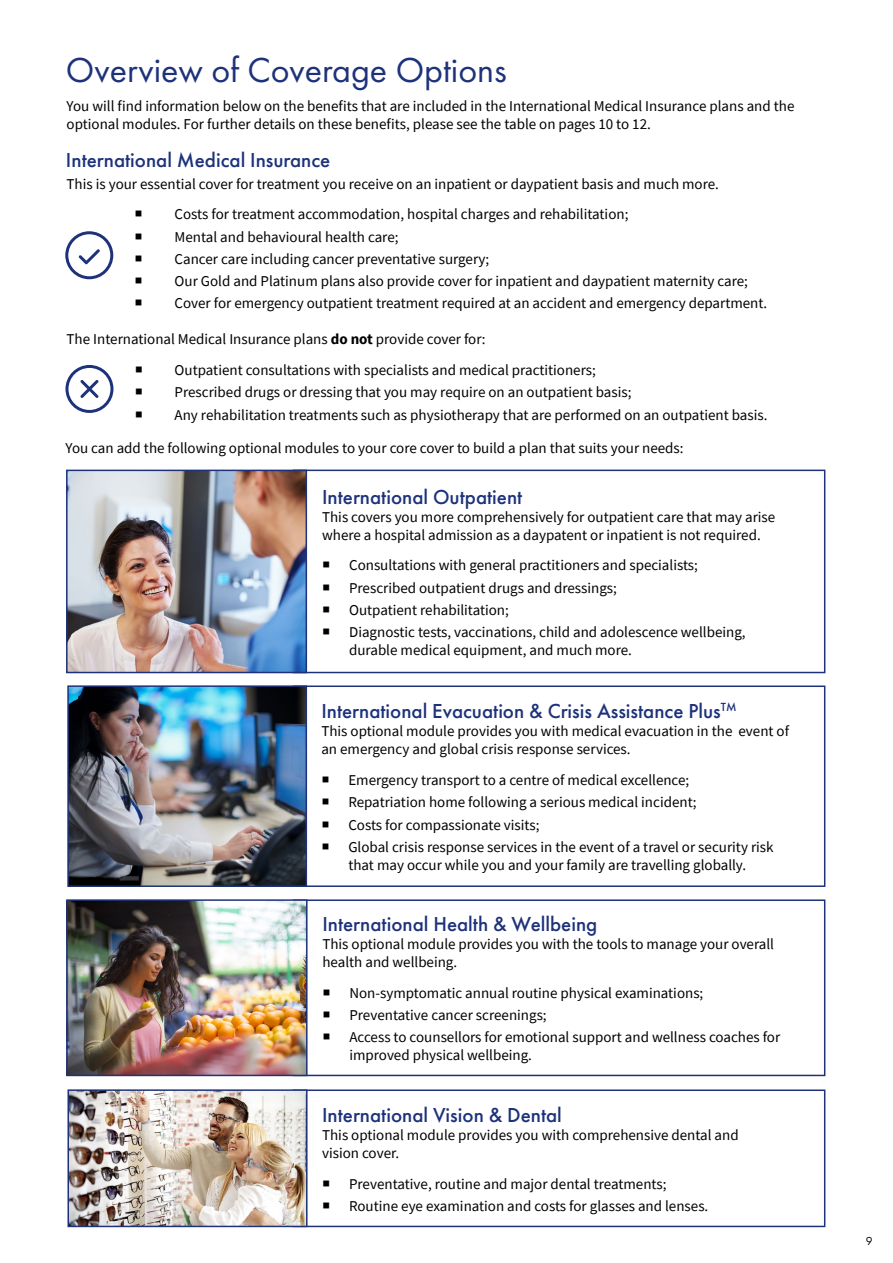
<style>
.page{position:relative;width:893px;height:1263px;background:#fff}
.page>*{position:absolute;margin:0;border:0;box-sizing:border-box;transform-origin:0 0}
.t1{font:36px "Futura PT";color:#1d327b}
.t2{font:500 21px "Futura PT";color:#1d327b}
.t3{font:15px/22.2px "Source Sans Pro";color:#000}
.t4{font:12px "Futura PT";color:#000}
.s1{font-weight:700}
</style>
<div class="page">
<div style="left:293px;top:470px;width:532px;height:203px;background:#fff;border:2px solid #1d327b"></div>
<img style="left:69px;top:473px;width:235px;height:197px">
<div style="left:66px;top:470px;width:241px;height:203px;border:2px solid #1d327b"></div>
<div style="left:293px;top:685px;width:532px;height:202px;background:#fff;border:2px solid #1d327b"></div>
<img style="left:70px;top:688px;width:234px;height:196px">
<div style="left:67px;top:685px;width:240px;height:202px;border:2px solid #1d327b"></div>
<div style="left:293px;top:899px;width:532px;height:177px;background:#fff;border:2px solid #1d327b"></div>
<img style="left:69px;top:902px;width:236px;height:171px">
<div style="left:66px;top:899px;width:242px;height:177px;border:2px solid #1d327b"></div>
<div style="left:293px;top:1089px;width:532px;height:138px;background:#fff;border:2px solid #1d327b"></div>
<img style="left:70px;top:1092px;width:235px;height:132px">
<div style="left:67px;top:1089px;width:241px;height:138px;border:2px solid #1d327b"></div>
<svg style="left:65px;top:365px;width:48px;height:48px"></svg>
<svg style="left:65px;top:231px;width:48px;height:48px"></svg>
<h1 class="t1" style="left:66px;top:49px;width:442px">Overview of Coverage Options</h1>
<p class="t3" style="left:67px;top:96px;width:729px;line-height:18px">You will find information below on the benefits that are included in the International Medical Insurance plans and the optional modules. For further details on these benefits, please see the table on pages 10 to 12.</p>
<h2 class="t2" style="left:66px;top:147px;width:266px">International Medical Insurance</h2>
<p class="t3" style="left:175px;top:168px;width:546px;line-height:30.8px;text-indent:-108px">This is your essential cover for treatment you receive on an inpatient or daypatient basis and much more.<br>Costs for treatment accommodation, hospital charges and rehabilitation;</p>
<p class="t3" style="left:175px;top:225px;width:594px">Mental and behavioural health care;<br>Cancer care including cancer preventative surgery;<br>Our Gold and Platinum plans also provide cover for inpatient and daypatient maternity care; Cover for emergency outpatient treatment required at an accident and emergency department.</p>
<p class="t3" style="left:175px;top:324px;width:423px;line-height:30.8px;text-indent:-108px">The International Medical Insurance plans <span class="s1">do not</span> provide cover for:<br>Outpatient consultations with specialists and medical practitioners;</p>
<p class="t3" style="left:175px;top:381px;width:594px">Prescribed drugs or dressing that you may require on an outpatient basis;<br>Any rehabilitation treatments such as physiotherapy that are performed on an outpatient basis.</p>
<p class="t3" style="left:65px;top:437px;width:620px">You can add the following optional modules to your core cover to build a plan that suits your needs:</p>
<h2 class="t2" style="left:322px;top:484px;width:202px">International Outpatient</h2>
<p class="t3" style="left:322px;top:508px;width:455px;line-height:18px">This covers you more comprehensively for outpatient care that may arise where a hospital admission as a daypatent or inpatient is not required.</p>
<p class="t3" style="left:349px;top:554px;width:398px">Consultations with general practitioners and specialists; Prescribed outpatient drugs and dressings;<br>Outpatient rehabilitation;<br>Diagnostic tests, vaccinations, child and adolescence wellbeing,</p>
<p class="t3" style="left:349px;top:639px;width:284px">durable medical equipment, and much more.</p>
<h2 class="t2" style="left:321px;top:699px;width:417px">International Evacuation &amp; Crisis Assistance Plus<sup>TM</sup></h2>
<p class="t3" style="left:321px;top:722px;width:469px;line-height:18px">This optional module provides you with medical evacuation in the event of an emergency and global crisis response services.</p>
<p class="t3" style="left:348px;top:769px;width:427px">Emergency transport to a centre of medical excellence;<br>Repatriation home following a serious medical incident;<br>Costs for compassionate visits;<br>Global crisis response services in the event of a travel or security risk</p>
<p class="t3" style="left:348px;top:854px;width:399px">that may occur while you and your family are travelling globally.</p>
<h2 class="t2" style="left:322px;top:911px;width:276px">International Health &amp; Wellbeing</h2>
<p class="t3" style="left:322px;top:935px;width:453px;line-height:18px">This optional module provides you with the tools to manage your overall health and wellbeing.</p>
<p class="t3" style="left:349px;top:982px;width:432px">Non-symptomatic annual routine physical examinations;<br>Preventative cancer screenings;<br>Access to counsellors for emotional support and wellness coaches for</p>
<p class="t3" style="left:349px;top:1044px;width:184px">improved physical wellbeing.</p>
<h2 class="t2" style="left:322px;top:1102px;width:241px">International Vision &amp; Dental</h2>
<p class="t3" style="left:322px;top:1126px;width:418px;line-height:18px">This optional module provides you with comprehensive dental and vision cover.</p>
<p class="t3" style="left:349px;top:1172px;width:361px">Preventative, routine and major dental treatments;<br>Routine eye examination and costs for glasses and lenses.</p>
<p class="t4" style="left:866px;top:1233px;width:8px">9</p>
</div>
